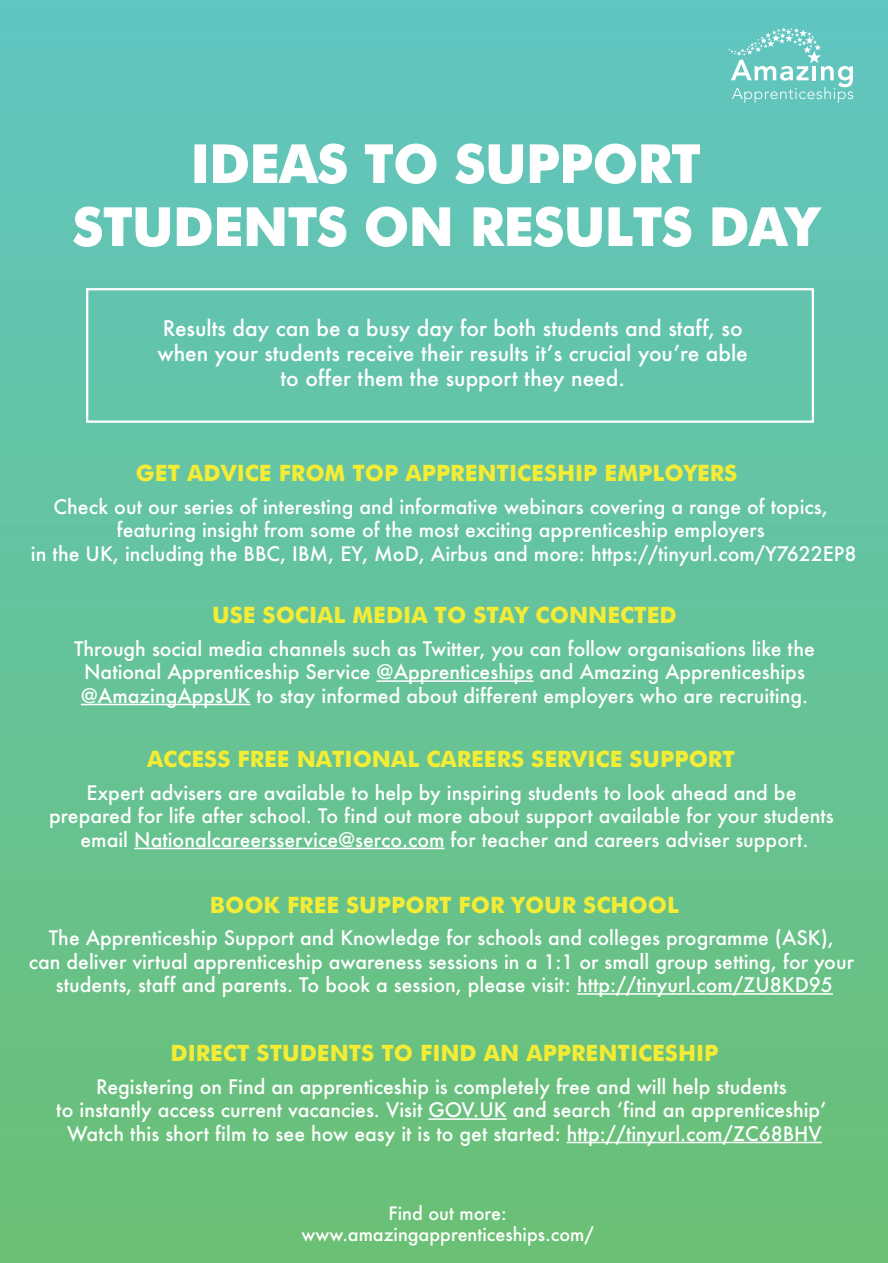
<style>
.page{position:relative;width:888px;height:1263px;background:#fff}
.page>*{position:absolute;margin:0;border:0;box-sizing:border-box;transform-origin:0 0}
.t1{font:700 52.5px/63px "Futura";color:#fff;text-align:center}
.t2{font:500 39px/46.8px "Futura";color:#fff}
.t3{font:700 22.5px "Futura";color:#f4ec35}
.t4{font:500 21px/25.2px "Futura";color:#fff;text-align:center}
.t5{font:500 19.5px/23.4px "Futura";color:#fff;text-align:center}
.t6{font:500 18px/21.6px "Futura";color:#fff;text-align:center}
</style>
<div class="page">
<div style="left:0;top:0;width:888px;height:1263px;background:linear-gradient(to bottom,#60c6c2,#6ac074)"></div>
<hr style="left:134px;top:848px;width:311px;height:1px;background:#fff">
<hr style="left:577px;top:993px;width:166px;height:2px;background:#fff">
<hr style="left:743px;top:993px;width:90px;height:2px;background:#fff">
<hr style="left:428px;top:1118px;width:79px;height:2px;background:#fff">
<hr style="left:567px;top:1142px;width:166px;height:1px;background:#fff">
<hr style="left:733px;top:1142px;width:89px;height:1px;background:#fff">
<hr style="left:376px;top:680px;width:157px;height:2px;background:#fff">
<hr style="left:81px;top:704px;width:169px;height:1px;background:#fff">
<svg style="left:142px;top:143px;width:558px;height:46px;background:#6bc8bb"></svg>
<svg style="left:45px;top:200px;width:405px;height:47px;background:#71cabb"></svg>
<svg style="left:457px;top:199px;width:145px;height:48px;background:#72cabb"></svg>
<svg style="left:608px;top:206px;width:83px;height:41px;background:#75cbbd"></svg>
<svg style="left:712px;top:207px;width:110px;height:39px;background:#75cbbc"></svg>
<div style="left:86px;top:288px;width:728px;height:135px;border:2px solid #fff"></div>
<svg style="left:728px;top:27px;width:125px;height:76px;background:#7ccec8"></svg>
<h1 class="t1" style="left:73px;top:129px;width:747px">IDEAS TO SUPPORT<br>STUDENTS ON RESULTS DAY</h1>
<h2 class="t2" style="left:44px;top:147px;width:550px">7 THINGS YOU CAN DO FOR<br>SCHOOLʼS DIVERSITY WEEK</h2>
<p class="t4" style="left:158px;top:315px;width:592px">Results day can be a busy day for both students and staff, so when your students receive their results itʼs crucial youʼre able to offer them the support they need.</p>
<p class="t3" style="left:136px;top:457px;width:603px">GET ADVICE FROM TOP APPRENTICESHIP EMPLOYERS</p>
<p class="t5" style="left:31px;top:495px;width:827px">Check out our series of interesting and informative webinars covering a range of topics, featuring insight from some of the most exciting apprenticeship employers<br>in the UK, including the BBC, IBM, EY, MoD, Airbus and more: https://tinyurl.com/Y7622EP8</p>
<p class="t3" style="left:212px;top:599px;width:466px">USE SOCIAL MEDIA TO STAY CONNECTED</p>
<p class="t5" style="left:74px;top:637px;width:742px">Through social media channels such as Twitter, you can follow organisations like the<br>National Apprenticeship Service @Apprenticeships and Amazing Apprenticeships @AmazingAppsUK to stay informed about different employers who are recruiting.</p>
<p class="t3" style="left:147px;top:743px;width:589px">ACCESS FREE NATIONAL CAREERS SERVICE SUPPORT</p>
<p class="t5" style="left:49px;top:780px;width:786px">Expert advisers are available to help by inspiring students to look ahead and be prepared for life after school. To find out more about support available for your students email Nationalcareersservice@serco.com for teacher and careers adviser support.</p>
<p class="t3" style="left:210px;top:888px;width:471px">BOOK FREE SUPPORT FOR YOUR SCHOOL</p>
<p class="t5" style="left:29px;top:926px;width:826px">The Apprenticeship Support and Knowledge for schools and colleges programme (ASK),<br>can deliver virtual apprenticeship awareness sessions in a 1:1 or small group setting, for your students, staff and parents. To book a session, please visit: http://tinyurl.com/ZU8KD95</p>
<p class="t3" style="left:170px;top:1037px;width:549px">DIRECT STUDENTS TO FIND AN APPRENTICESHIP</p>
<p class="t5" style="left:56px;top:1074px;width:772px">Registering on Find an apprenticeship is completely free and will help students<br>to instantly access current vacancies. Visit GOV.UK and search ʻfind an apprenticeshipʼ<br>Watch this short film to see how easy it is to get started: http://tinyurl.com/ZC68BHV</p>
<p class="t6" style="left:301px;top:1202px;width:294px">Find out more: www.amazingapprenticeships.com/</p>
</div>
